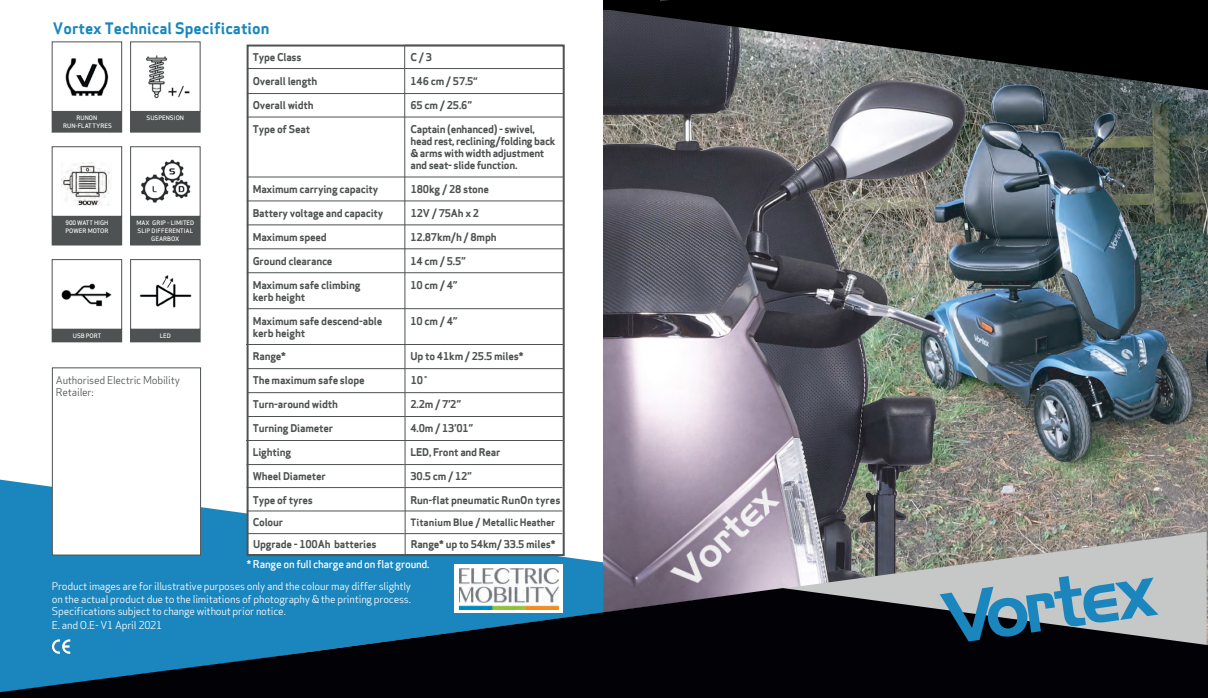
<style>
.page{position:relative;width:1208px;height:698px;background:#fff}
.page>*{position:absolute;margin:0;border:0;box-sizing:border-box;transform-origin:0 0}
.t1{font:70.6px "Handel Gothic";color:#1a86bd}
.t2{font:15.5px "Apex Sans Bold T";color:#1a86bd}
.t3{font:10.5px/12px "Apex Sans Bold T";letter-spacing:-.02em;color:#4f5252}
.t4{font:500 10.5px "Apex Sans";letter-spacing:-.02em;color:#fff}
.t5{font:10.3px/12.4px "Apex Sans";letter-spacing:-.02em;color:#fff;text-align:justify}
.t6{font:10.3px/12.4px "Apex Sans";letter-spacing:-.02em;color:#4f5252}
.t7{font:10px "Apex Sans Bold T";letter-spacing:-.02em;color:#4f5252}
.t8{font:500 6px/8px "Apex Sans";color:#fff;text-align:center}
</style>
<div class="page">
<svg style="left:0;top:479px;width:604px;height:109px;fill:#1a86bd"></svg>
<svg style="left:250px;top:116px;width:312px;height:431px"></svg>
<hr style="left:247px;top:344px;width:158px;height:1px;background:#4f5252">
<hr style="left:405px;top:344px;width:158px;height:1px;background:#4f5252">
<hr style="left:247px;top:439px;width:158px;height:1px;background:#4f5252">
<hr style="left:405px;top:439px;width:158px;height:1px;background:#4f5252">
<svg style="left:404px;top:44px;width:2px;height:509px"></svg>
<hr style="left:247px;top:392px;width:158px;height:1px;background:#4f5252">
<hr style="left:405px;top:392px;width:158px;height:1px;background:#4f5252">
<hr style="left:247px;top:368px;width:158px;height:1px;background:#4f5252">
<hr style="left:405px;top:368px;width:158px;height:1px;background:#4f5252">
<hr style="left:247px;top:533px;width:157px;height:1px;background:#4f5252">
<hr style="left:404px;top:533px;width:158px;height:1px;background:#4f5252">
<hr style="left:247px;top:487px;width:157px;height:1px;background:#4f5252">
<hr style="left:404px;top:487px;width:158px;height:1px;background:#4f5252">
<hr style="left:247px;top:464px;width:157px;height:1px;background:#4f5252">
<hr style="left:404px;top:464px;width:158px;height:1px;background:#4f5252">
<hr style="left:247px;top:416px;width:158px;height:1px;background:#4f5252">
<hr style="left:405px;top:416px;width:158px;height:1px;background:#4f5252">
<hr style="left:247px;top:510px;width:157px;height:1px;background:#4f5252">
<hr style="left:404px;top:510px;width:158px;height:1px;background:#4f5252">
<img style="left:1004px;top:129px;width:204px;height:459px">
<hr style="left:247px;top:117px;width:158px;height:1px;background:#4f5252">
<hr style="left:405px;top:117px;width:158px;height:1px;background:#4f5252">
<hr style="left:247px;top:177px;width:158px;height:1px;background:#4f5252">
<hr style="left:405px;top:177px;width:158px;height:1px;background:#4f5252">
<hr style="left:247px;top:200px;width:158px;height:1px;background:#4f5252">
<hr style="left:405px;top:200px;width:158px;height:1px;background:#4f5252">
<hr style="left:247px;top:224px;width:158px;height:1px;background:#4f5252">
<hr style="left:405px;top:224px;width:158px;height:1px;background:#4f5252">
<hr style="left:247px;top:248px;width:158px;height:1px;background:#4f5252">
<hr style="left:405px;top:248px;width:158px;height:1px;background:#4f5252">
<hr style="left:247px;top:272px;width:158px;height:1px;background:#4f5252">
<hr style="left:405px;top:272px;width:158px;height:1px;background:#4f5252">
<hr style="left:247px;top:308px;width:158px;height:1px;background:#4f5252">
<hr style="left:405px;top:308px;width:158px;height:1px;background:#4f5252">
<hr style="left:247px;top:68px;width:158px;height:1px;background:#4f5252">
<hr style="left:405px;top:68px;width:158px;height:1px;background:#4f5252">
<hr style="left:247px;top:93px;width:158px;height:1px;background:#4f5252">
<hr style="left:405px;top:93px;width:158px;height:1px;background:#4f5252">
<img style="left:65px;top:58px;width:44px;height:38px">
<div style="left:52px;top:42px;width:70px;height:70px;border:1px solid #4f5252"></div>
<div style="left:52px;top:112px;width:70px;height:20px;background:#4f5252"></div>
<img style="left:139px;top:275px;width:53px;height:33px">
<div style="left:130px;top:259px;width:70px;height:70px;border:1px solid #4f5252"></div>
<div style="left:131px;top:329px;width:69px;height:13px;background:#4f5252"></div>
<img style="left:146px;top:55px;width:44px;height:44px">
<div style="left:130px;top:42px;width:70px;height:70px;border:1px solid #4f5252"></div>
<div style="left:131px;top:112px;width:69px;height:20px;background:#4f5252"></div>
<img style="left:140px;top:159px;width:51px;height:44px">
<div style="left:130px;top:146px;width:70px;height:70px;border:1px solid #4f5252"></div>
<div style="left:131px;top:217px;width:69px;height:28px;background:#4f5252"></div>
<div style="left:130px;top:216px;width:70px;height:29px;border:1px solid #4f5252"></div>
<img style="left:61px;top:283px;width:51px;height:24px">
<div style="left:52px;top:259px;width:70px;height:70px;border:1px solid #4f5252"></div>
<div style="left:52px;top:329px;width:70px;height:13px;background:#4f5252"></div>
<div style="left:52px;top:146px;width:70px;height:70px;border:1px solid #4f5252"></div>
<div style="left:52px;top:217px;width:70px;height:28px;background:#4f5252"></div>
<div style="left:52px;top:216px;width:70px;height:29px;border:1px solid #4f5252"></div>
<div style="left:52px;top:368px;width:149px;height:187px;background:#fff"></div>
<div style="left:52px;top:367px;width:149px;height:188px;border:1px solid #4f5252"></div>
<div style="left:455px;top:564px;width:108px;height:48px;background:#fff"></div>
<img style="left:460px;top:568px;width:99px;height:20px">
<img style="left:604px;top:129px;width:400px;height:459px">
<svg style="left:782px;top:531px;width:424px;height:57px;background:#aaa9a8"></svg>
<svg style="left:0;top:588px;width:1208px;height:109px;background:#203e50"></svg>
<div style="left:247px;top:45px;width:318px;height:511px;border:2px solid #4f5252"></div>
<img style="left:62px;top:163px;width:48px;height:43px">
<svg style="left:603px;top:0;width:605px;height:129px;background:#3e4042"></svg>
<div style="left:604px;top:0;width:56px;height:9px;background:#000001"></div>
<h2 class="t2" style="left:53px;top:19px;width:218px">Vortex Technical Specification</h2>
<p class="t8" style="left:63px;top:113px;width:50px">RUNON<br>RUN-FLAT TYRES</p>
<p class="t8" style="left:147px;top:113px;width:39px">SUSPENSION</p>
<p class="t8" style="left:65px;top:218px;width:45px;text-align:left">900 WATT HIGH<br>POWER MOTOR</p>
<p class="t8" style="left:136px;top:218px;width:60px">MAX GRIP - LIMITED<br>SLIP DIFFERENTIAL<br>GEARBOX</p>
<p class="t8" style="left:73px;top:331px;width:30px">USB PORT</p>
<p class="t8" style="left:160px;top:331px;width:13px">LED</p>
<p class="t6" style="left:56px;top:373px;width:126px">Authorised Electric Mobility<br>Retailer:</p>
<p class="t3" style="left:253px;top:51px;width:50px">Type Class</p>
<p class="t3" style="left:410px;top:51px;width:23px">C / 3</p>
<p class="t3" style="left:253px;top:75px;width:66px">Overall length</p>
<p class="t3" style="left:410px;top:75px;width:69px">146 cm / 57.5“</p>
<p class="t3" style="left:253px;top:99px;width:63px">Overall width</p>
<p class="t3" style="left:410px;top:99px;width:63px">65 cm / 25.6”</p>
<p class="t3" style="left:253px;top:123px;width:59px">Type of Seat</p>
<p class="t3" style="left:410px;top:123px;width:146px">Captain (enhanced) - swivel, head rest, reclining/folding back &amp; arms with width adjustment and seat- slide function.</p>
<p class="t3" style="left:253px;top:183px;width:127px">Maximum carrying capacity</p>
<p class="t3" style="left:411px;top:183px;width:80px">180kg / 28 stone</p>
<p class="t3" style="left:253px;top:207px;width:132px">Battery voltage and capacity</p>
<p class="t3" style="left:411px;top:207px;width:70px">12V / 75Ah x 2</p>
<p class="t3" style="left:253px;top:231px;width:76px">Maximum speed</p>
<p class="t3" style="left:410px;top:231px;width:88px">12.87km/h / 8mph</p>
<p class="t3" style="left:253px;top:254px;width:81px">Ground clearance</p>
<p class="t3" style="left:410px;top:254px;width:56px">14 cm / 5.5”</p>
<p class="t3" style="left:253px;top:278px;width:109px">Maximum safe climbing kerb height</p>
<p class="t3" style="left:410px;top:278px;width:48px">10 cm / 4”</p>
<p class="t3" style="left:253px;top:314px;width:131px">Maximum safe descend-able kerb height</p>
<p class="t3" style="left:410px;top:314px;width:48px">10 cm / 4”</p>
<p class="t3" style="left:253px;top:350px;width:35px">Range*</p>
<p class="t3" style="left:410px;top:350px;width:115px">Up to 41km / 25.5 miles*</p>
<p class="t3" style="left:253px;top:374px;width:113px">The maximum safe slope</p>
<p class="t3" style="left:411px;top:374px;width:20px">10˚</p>
<p class="t3" style="left:253px;top:398px;width:87px">Turn-around width</p>
<p class="t3" style="left:410px;top:398px;width:52px">2.2m / 7’2”</p>
<p class="t3" style="left:253px;top:422px;width:82px">Turning Diameter</p>
<p class="t3" style="left:410px;top:422px;width:64px">4.0m / 13’01”</p>
<p class="t3" style="left:253px;top:446px;width:40px">Lighting</p>
<p class="t3" style="left:410px;top:446px;width:92px">LED, Front and Rear</p>
<p class="t3" style="left:253px;top:470px;width:75px">Wheel Diameter</p>
<p class="t3" style="left:410px;top:470px;width:63px">30.5 cm / 12”</p>
<p class="t3" style="left:253px;top:494px;width:62px">Type of tyres</p>
<p class="t3" style="left:410px;top:494px;width:151px">Run-flat pneumatic RunOn tyres</p>
<p class="t3" style="left:253px;top:516px;width:32px">Colour</p>
<p class="t7" style="left:410px;top:515px;width:146px">Titanium Blue / Metallic Heather</p>
<p class="t4" style="left:247px;top:555px;width:184px">* Range on full charge and on flat ground.</p>
<p class="t3" style="left:253px;top:538px;width:125px">Upgrade - 100Ah batteries</p>
<p class="t3" style="left:411px;top:538px;width:146px">Range* up to 54km/ 33.5 miles*</p>
<p class="t5" style="left:52px;top:579px;width:361px">Product images are for illustrative purposes only and the colour may differ slightly on the actual product due to the limitations of photography &amp; the printing process.<br>Specifications subject to change without prior notice.</p>
<p class="t5" style="left:52px;top:617px;width:112px">E. and O.E- V1 April 2021</p>
<h1 class="t1" style="left:941px;top:586px;width:213px;rotate:-8deg">Vortex</h1>
</div>
